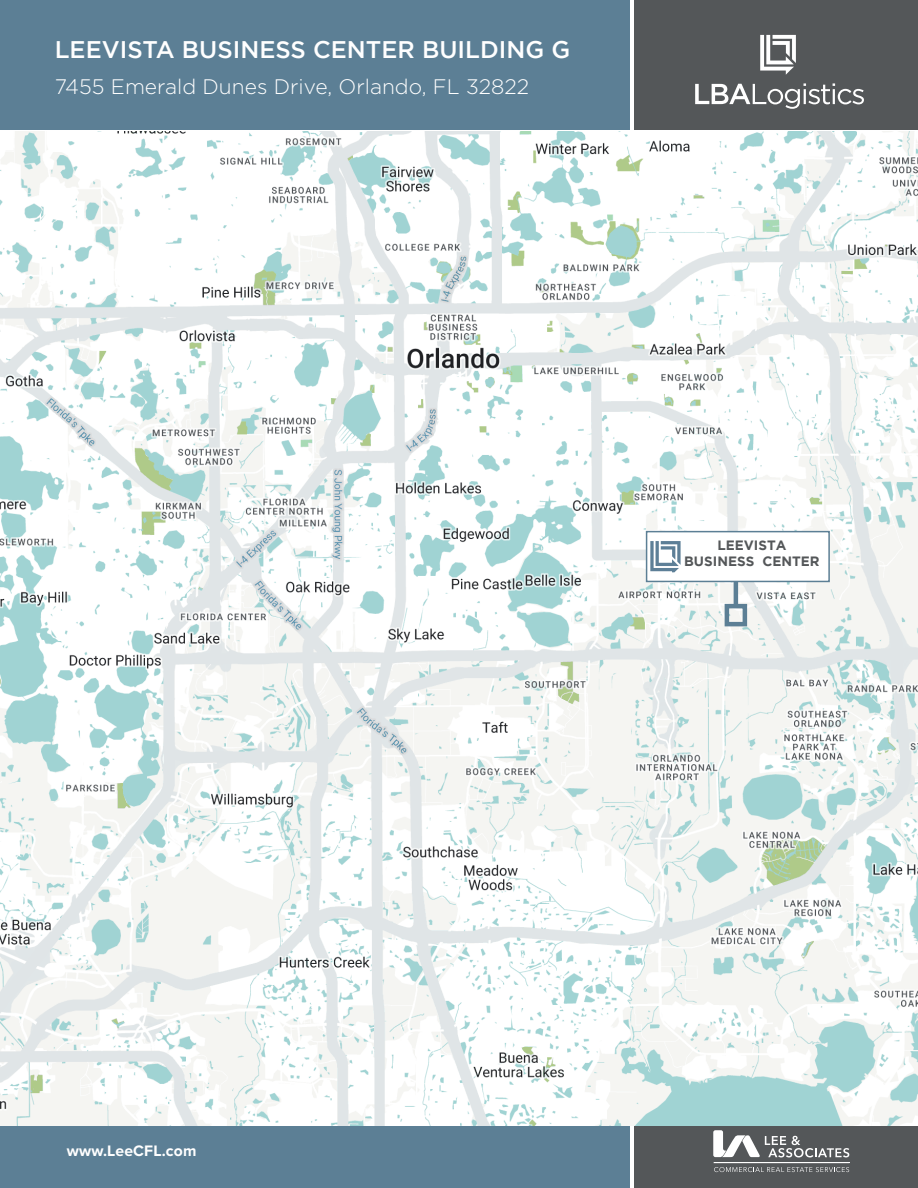
<style>
.page{position:relative;width:918px;height:1188px;background:#fff}
.page>*{position:absolute;margin:0;border:0;box-sizing:border-box;transform-origin:0 0}
.t1{font:500 24px "Gotham";color:#fff}
.t2{font:300 21px "Gotham";color:#fff}
.t3{font:700 15.75px "Proxima Nova";letter-spacing:.01em;color:#fff}
.t4{font:700 13.5px "Gotham";color:#545759}
.s1{font-style:inherit}
</style>
<div class="page">
<div style="left:0;top:0;width:630px;height:130px;background:#5c7f95"></div>
<div style="left:634px;top:0;width:284px;height:130px;background:#545759"></div>
<div style="left:0;top:1125px;width:630px;height:63px;background:#5c7f95"></div>
<div style="left:634px;top:1125px;width:284px;height:63px;background:#545759"></div>
<svg style="left:695px;top:83px;width:169px;height:26px"></svg>
<svg style="left:760px;top:35px;width:36px;height:40px"></svg>
<svg style="left:713px;top:1130px;width:136px;height:27px"></svg>
<svg style="left:714px;top:1167px;width:135px;height:5px"></svg>
<hr style="left:714px;top:1163px;width:135px;height:1px;background:#fff">
<img style="left:0;top:132px;width:918px;height:993px">
<hr style="left:734px;top:581px;width:4px;height:25px;background:#5c7f95">
<div style="left:725px;top:604px;width:22px;height:22px;border:4px solid #5c7f95"></div>
<div style="left:646px;top:531px;width:184px;height:51px;background:#fff;border:2px solid #5c7f95"></div>
<svg style="left:650px;top:541px;width:31px;height:31px"></svg>
<p class="t1" style="left:55px;top:36px;width:79px">LEEVISTA</p>
<p class="t1" style="left:182px;top:36px;width:17px">BUSINESS</p>
<p class="t1" style="left:313px;top:36px;width:18px">CENTER</p>
<p class="t1" style="left:422px;top:36px;width:14px">BUI</p>
<p class="t1" style="left:465px;top:36px;width:30px">LDIN</p>
<p class="t1" style="left:525px;top:36px;width:46px">G G</p>
<p class="t2" style="left:55px;top:75px;width:476px"><span class="s1">7455 E</span>merald Dunes Drive, Orlando, FL 32822</p>
<p class="t4" style="left:717px;top:537px;width:71px">LEEVISTA</p>
<p class="t4" style="left:684px;top:553px;width:137px">BUSINESS CENTER</p>
<p class="t3" style="left:67px;top:1139px;width:131px">www.LeeCFL.com</p>
</div>
